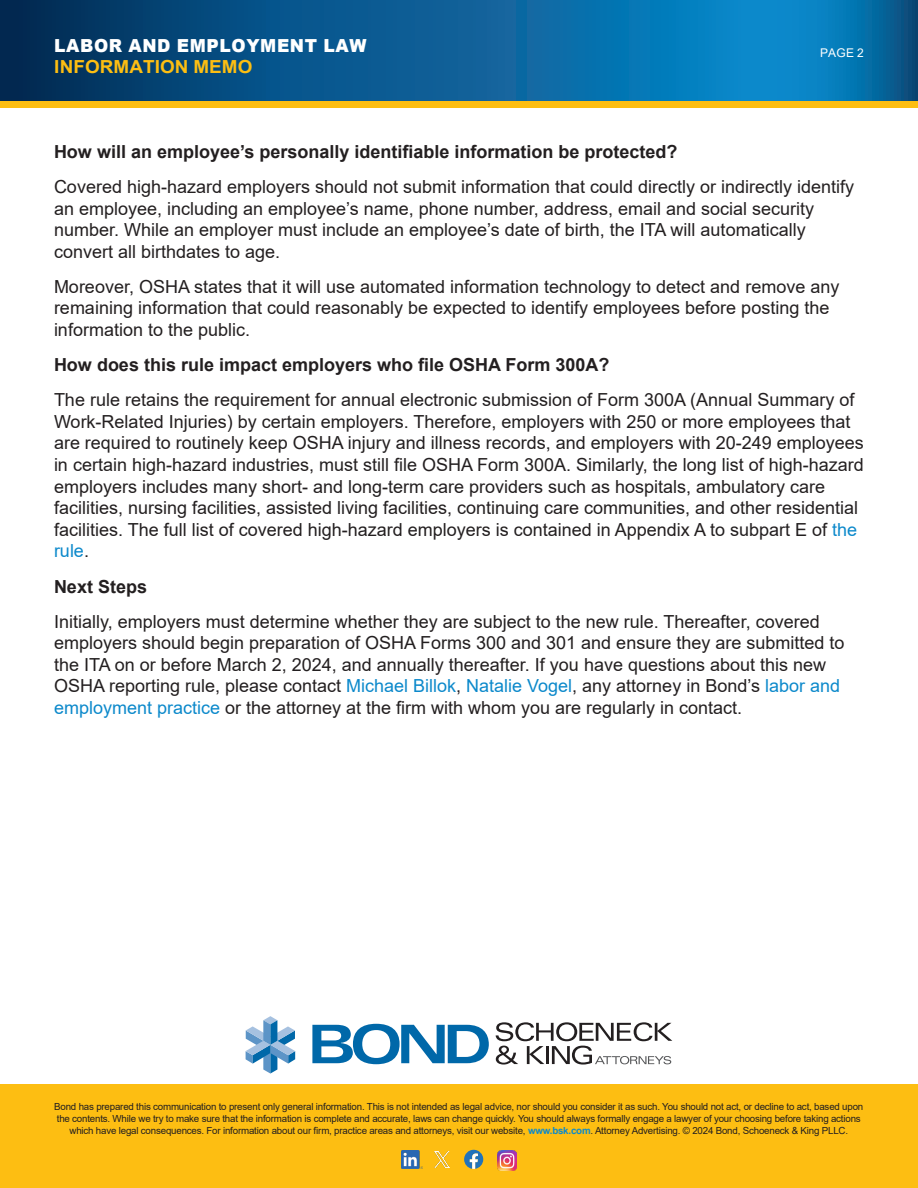
<style>
.page{position:relative;width:918px;height:1188px;background:#fff}
.page>*{position:absolute;margin:0;border:0;box-sizing:border-box;transform-origin:0 0}
.t1{font:18px/21.6px "Arial";color:#231f20}
.t2{font:700 18px "Arial";color:#231f20}
.t3{font:900 18px/21.6px "Arial";letter-spacing:.035em;color:#fff;scale:.95 1}
.t4{font:12px "Arial";color:#fff}
.t5{font:9.75px/11.7px "Arial";letter-spacing:-.02em;color:#231f20;text-align:center}
.s1{font-weight:700;color:#fdbe12}
.s2{color:#0c89cb}
.s3{font-weight:700;color:#0c89cb}
</style>
<div class="page">
<div style="left:0;top:54px;width:918px;height:54px;background:#fdbe12"></div>
<svg style="left:0;top:0;width:918px;height:101px;background:#075e96"></svg>
<svg style="left:246px;top:1016px;width:49px;height:58px"></svg>
<svg style="left:312px;top:1024px;width:177px;height:40px"></svg>
<svg style="left:496px;top:1022px;width:176px;height:43px"></svg>
<div style="left:0;top:1084px;width:918px;height:104px;background:#fdbe12"></div>
<img style="left:401px;top:1151px;width:22px;height:18px">
<img style="left:434px;top:1152px;width:16px;height:15px">
<svg style="left:464px;top:1150px;width:19px;height:19px"></svg>
<img style="left:497px;top:1151px;width:20px;height:19px">
<p class="t3" style="left:54px;top:34px;width:330px">LABOR AND EMPLOYMENT LAW<br><span class="s1">INFORMATION MEMO</span></p>
<p class="t4" style="left:820px;top:45px;width:45px">PAGE 2</p>
<p class="t2" style="left:54px;top:139px;width:625px">How will an employee’s personally identifiable information be protected?</p>
<p class="t1" style="left:54px;top:176px;width:802px">Covered high-hazard employers should not submit information that could directly or indirectly identify an employee, including an employee’s name, phone number, address, email and social security number. While an employer must include an employee’s date of birth, the ITA will automatically convert all birthdates to age.</p>
<p class="t1" style="left:54px;top:276px;width:787px">Moreover, OSHA states that it will use automated information technology to detect and remove any remaining information that could reasonably be expected to identify employees before posting the information to the public.</p>
<p class="t2" style="left:54px;top:352px;width:557px">How does this rule impact employers who file OSHA Form 300A?</p>
<p class="t1" style="left:54px;top:389px;width:811px">The rule retains the requirement for annual electronic submission of Form 300A (Annual Summary of Work-Related Injuries) by certain employers. Therefore, employers with 250 or more employees that are required to routinely keep OSHA injury and illness records, and employers with 20-249 employees in certain high-hazard industries, must still file OSHA Form 300A. Similarly, the long list of high-hazard employers includes many short- and long-term care providers such as hospitals, ambulatory care facilities, nursing facilities, assisted living facilities, continuing care communities, and other residential facilities. The full list of covered high-hazard employers is contained in Appendix A to subpart E of <span class="s2">the rule</span>.</p>
<p class="t2" style="left:54px;top:574px;width:95px">Next Steps</p>
<p class="t1" style="left:54px;top:610px;width:792px">Initially, employers must determine whether they are subject to the new rule. Thereafter, covered employers should begin preparation of OSHA Forms 300 and 301 and ensure they are submitted to the ITA on or before March 2, 2024, and annually thereafter. If you have questions about this new OSHA reporting rule, please contact <span class="s2">Michael Billok</span>, <span class="s2">Natalie Vogel</span>, any attorney in Bond’s <span class="s2">labor and employment practice</span> or the attorney at the firm with whom you are regularly in contact.</p>
<p class="t5" style="left:54px;top:1101px;width:811px">Bond has prepared this communication to present only general information. This is not intended as legal advice, nor should you consider it as such. You should not act, or decline to act, based upon the contents. While we try to make sure that the information is complete and accurate, laws can change quickly. You should always formally engage a lawyer of your choosing before taking actions which have legal consequences. For information about our firm, practice areas and attorneys, visit our website, <span class="s3">www.bsk.com</span>. Attorney Advertising. © 2024 Bond, Schoeneck &amp; King PLLC.</p>
</div>
